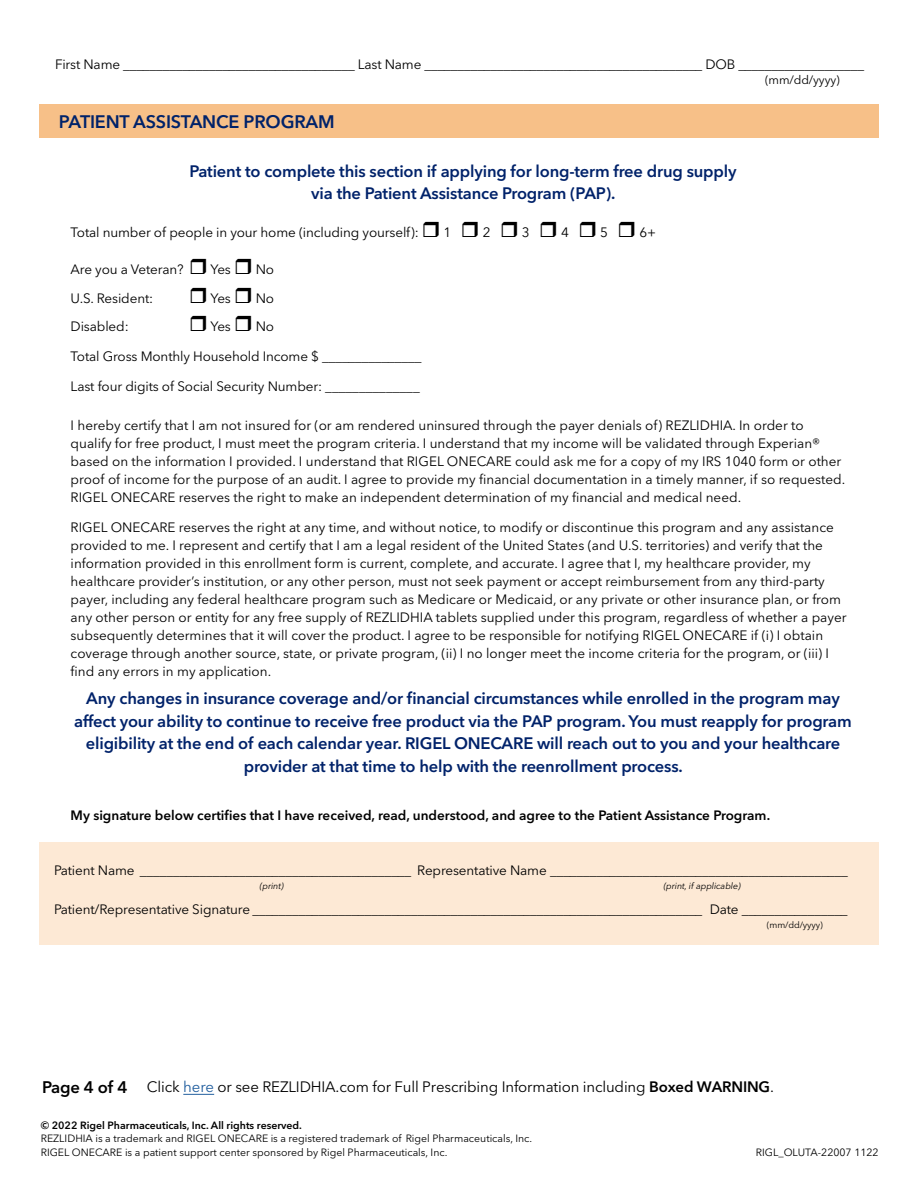
<style>
.page{position:relative;width:918px;height:1188px;background:#fff}
.page>*{position:absolute;margin:0;border:0;box-sizing:border-box;transform-origin:0 0}
.t1{font:600 18px "Avenir Next LT Pro";letter-spacing:-.01em;color:#00226a}
.t2{font:600 16.65px "Avenir Next LT Pro";letter-spacing:-.01em;color:#000}
.t3{font:600 16.5px/22.5px "Avenir Next LT Pro";letter-spacing:-.01em;color:#00226a;text-align:center}
.t4{font:15px "Avenir Next LT Pro";letter-spacing:-.01em;color:#000}
.t5{font:13.5px/18px "Avenir Next LT Pro";color:#000}
.t6{font:600 13.5px "Avenir Next LT Pro";color:#000}
.t7{font:12px "Avenir Next LT Pro";letter-spacing:-.01em;color:#000}
.t8{font:10.5px/13.8px "Avenir Next LT Pro";color:#000}
.t9{font:600 10.5px "Avenir Next LT Pro";color:#000}
.t10{font:italic 9px "Avenir Next LT Pro";letter-spacing:-.01em;color:#000}
.t11{font:9px "Avenir Next LT Pro";letter-spacing:-.01em;color:#000}
.s1{color:#215e9e}
.s2{font-weight:600}
</style>
<div class="page">
<div style="left:40px;top:104px;width:839px;height:34px;background:#f7c088"></div>
<div style="left:40px;top:842px;width:839px;height:102px;background:#fde9d5"></div>
<hr style="left:183px;top:1094px;width:31px;height:1px;background:#215e9e">
<p class="t5" style="left:55px;top:56px;width:811px">First Name ___________________________________ Last Name __________________________________________ DOB ___________________</p>
<p class="t7" style="left:765px;top:73px;width:76px">(mm/dd/yyyy)</p>
<h1 class="t1" style="left:59px;top:110px;width:277px">PATIENT ASSISTANCE PROGRAM</h1>
<p class="t3" style="left:190px;top:160px;width:549px">Patient to complete this section if applying for long-term free drug supply via the Patient Assistance Program (PAP).</p>
<p class="t5" style="left:71px;top:223px;width:350px">Total number of people in your home (including yourself):</p>
<p class="t5" style="left:444px;top:223px;width:9px">1</p>
<p class="t5" style="left:483px;top:223px;width:9px">2</p>
<p class="t5" style="left:522px;top:223px;width:9px">3</p>
<p class="t5" style="left:561px;top:223px;width:9px">4</p>
<p class="t5" style="left:600px;top:223px;width:9px">5</p>
<p class="t5" style="left:639px;top:223px;width:18px">6+</p>
<p class="t5" style="left:71px;top:261px;width:115px">Are you a Veteran?</p>
<p class="t5" style="left:211px;top:261px;width:22px">Yes</p>
<p class="t5" style="left:256px;top:261px;width:20px">No</p>
<p class="t5" style="left:71px;top:289px;width:84px">U.S. Resident:</p>
<p class="t5" style="left:211px;top:289px;width:22px">Yes</p>
<p class="t5" style="left:256px;top:289px;width:20px">No</p>
<p class="t5" style="left:71px;top:318px;width:60px">Disabled:</p>
<p class="t5" style="left:211px;top:318px;width:22px">Yes</p>
<p class="t5" style="left:256px;top:318px;width:20px">No</p>
<p class="t5" style="left:71px;top:348px;width:352px">Total Gross Monthly Household Income $ _______________</p>
<p class="t5" style="left:71px;top:378px;width:351px">Last four digits of Social Security Number: ______________</p>
<p class="t5" style="left:71px;top:416px;width:776px">I hereby certify that I am not insured for (or am rendered uninsured through the payer denials of) REZLIDHIA. In order to qualify for free product, I must meet the program criteria. I understand that my income will be validated through Experian® based on the information I provided. I understand that RIGEL ONECARE could ask me for a copy of my IRS 1040 form or other proof of income for the purpose of an audit. I agree to provide my financial documentation in a timely manner, if so requested.<br>RIGEL ONECARE reserves the right to make an independent determination of my financial and medical need.</p>
<p class="t5" style="left:71px;top:518px;width:778px">RIGEL ONECARE reserves the right at any time, and without notice, to modify or discontinue this program and any assistance provided to me. I represent and certify that I am a legal resident of the United States (and U.S. territories) and verify that the information provided in this enrollment form is current, complete, and accurate. I agree that I, my healthcare provider, my healthcare provider’s institution, or any other person, must not seek payment or accept reimbursement from any third-party payer, including any federal healthcare program such as Medicare or Medicaid, or any private or other insurance plan, or from any other person or entity for any free supply of REZLIDHIA tablets supplied under this program, regardless of whether a payer subsequently determines that it will cover the product. I agree to be responsible for notifying RIGEL ONECARE if (i) I obtain coverage through another source, state, or private program, (ii) I no longer meet the income criteria for the program, or (iii) I find any errors in my application.</p>
<p class="t3" style="left:74px;top:687px;width:779px">Any changes in insurance coverage and/or financial circumstances while enrolled in the program may affect your ability to continue to receive free product via the PAP program. You must reapply for program eligibility at the end of each calendar year. RIGEL ONECARE will reach out to you and your healthcare provider at that time to help with the reenrollment process.</p>
<p class="t6" style="left:71px;top:807px;width:701px">My signature below certifies that I have received, read, understood, and agree to the Patient Assistance Program.</p>
<p class="t5" style="left:54px;top:861px;width:795px">Patient Name _________________________________________ Representative Name _____________________________________________</p>
<p class="t5" style="left:54px;top:900px;width:795px">Patient/Representative Signature ____________________________________________________________________ Date ________________</p>
<p class="t10" style="left:260px;top:881px;width:25px">(print)</p>
<p class="t10" style="left:664px;top:881px;width:79px">(print, if applicable)</p>
<p class="t11" style="left:767px;top:919px;width:57px">(mm/dd/yyyy)</p>
<p class="t2" style="left:42px;top:1077px;width:87px">Page 4 of 4</p>
<p class="t4" style="left:147px;top:1078px;width:628px">Click <span class="s1">here</span> or see REZLIDHIA.com for Full Prescribing Information including <span class="s2">Boxed WARNING</span>.</p>
<p class="t9" style="left:41px;top:1119px;width:263px">© 2022 Rigel Pharmaceuticals, Inc. All rights reserved.</p>
<p class="t8" style="left:41px;top:1131px;width:493px">REZLIDHIA is a trademark and RIGEL ONECARE is a registered trademark of Rigel Pharmaceuticals, Inc.<br>RIGEL ONECARE is a patient support center sponsored by Rigel Pharmaceuticals, Inc.</p>
<p class="t8" style="left:756px;top:1145px;width:124px">RIGL_OLUTA-22007 1122</p>
</div>
